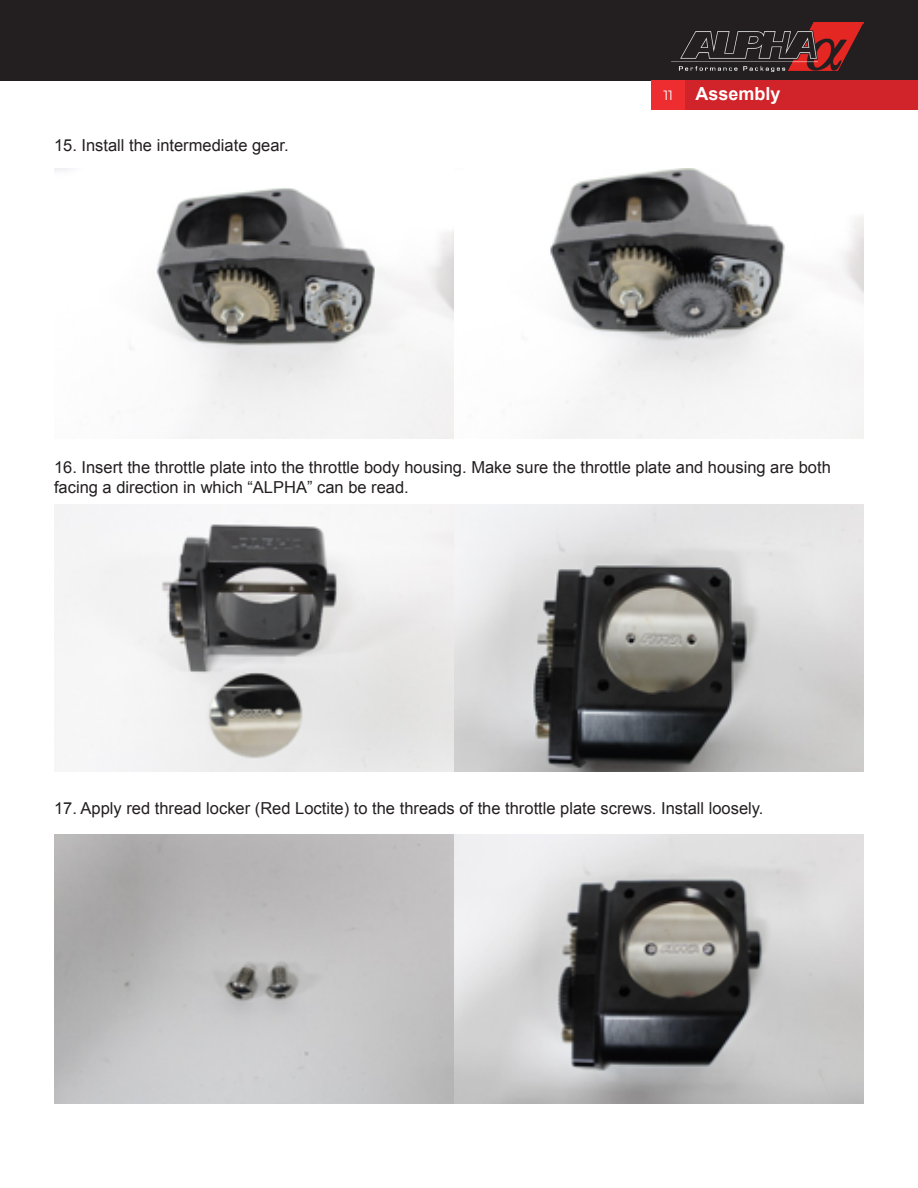
<style>
.page{position:relative;width:918px;height:1188px;background:#fff}
.page>*{position:absolute;margin:0;border:0;box-sizing:border-box;transform-origin:0 0}
.t1{font:700 18px "Arial";color:#fff}
.t2{font:16.5px/19.8px "Arial";color:#231f20}
.t3{font:13.5px "Montserrat";color:#fff}
</style>
<div class="page">
<hr style="left:0;top:80px;width:1px;height:30px;background:#d1232a">
<div style="left:0;top:0;width:918px;height:80px;background:#231f20"></div>
<div style="left:652px;top:80px;width:266px;height:30px;background:#d1232a"></div>
<div style="left:651px;top:80px;width:34px;height:30px;background:#ee2d30"></div>
<img style="left:672px;top:23px;width:192px;height:49px">
<img style="left:54px;top:169px;width:810px;height:270px">
<img style="left:54px;top:504px;width:810px;height:267px">
<img style="left:54px;top:834px;width:810px;height:270px">
<p class="t2" style="left:54px;top:136px;width:236px">15. Install the intermediate gear.</p>
<p class="t3" style="left:663px;top:86px;width:11px">11</p>
<p class="t1" style="left:695px;top:82px;width:87px">Assembly</p>
<p class="t2" style="left:54px;top:458px;width:778px">16. Insert the throttle plate into the throttle body housing. Make sure the throttle plate and housing are both facing a direction in which “ALPHA” can be read.</p>
<p class="t2" style="left:54px;top:799px;width:711px">17. Apply red thread locker (Red Loctite) to the threads of the throttle plate screws. Install loosely.</p>
</div>
